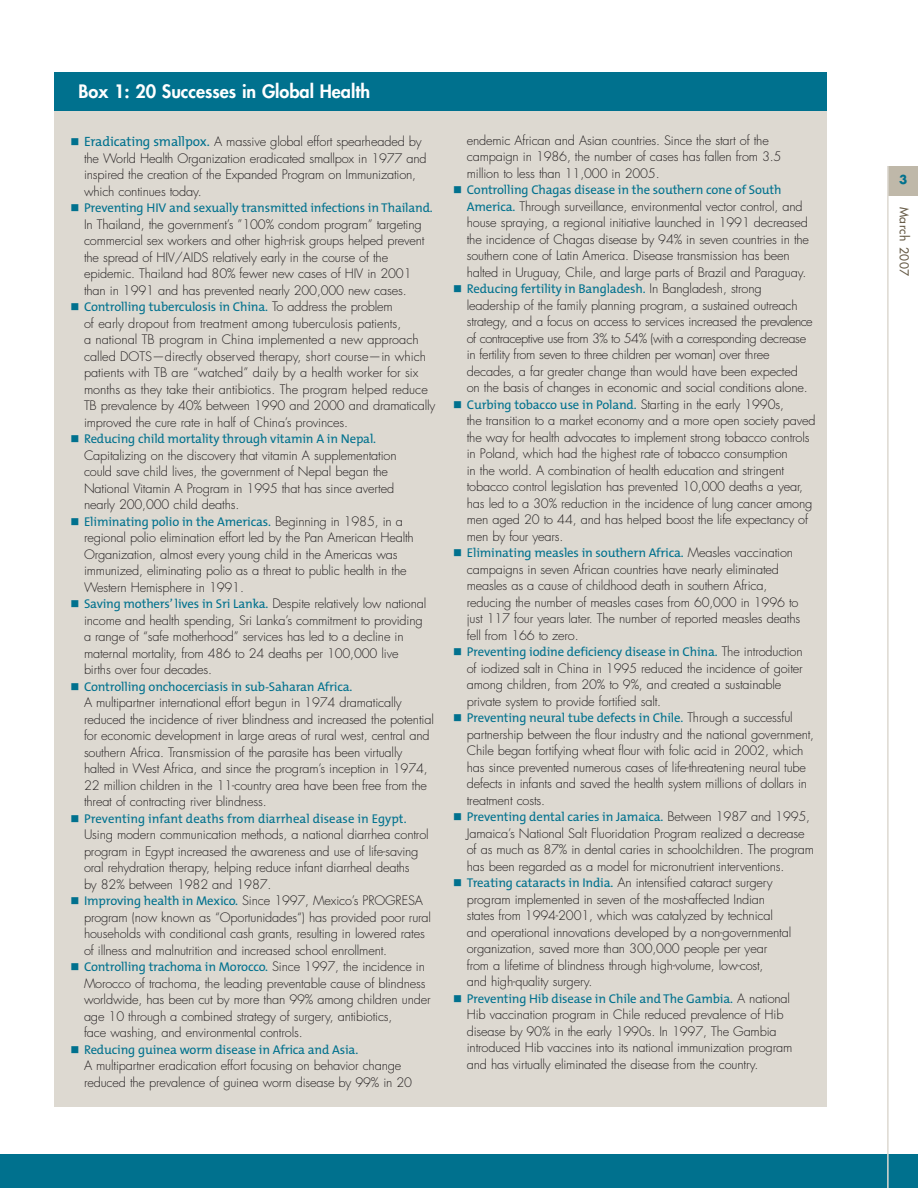
<style>
.page{position:relative;width:918px;height:1188px;background:#fff}
.page>*{position:absolute;margin:0;border:0;box-sizing:border-box;transform-origin:0 0}
.t1{font:800 18px "Futura";color:#fff}
.t2{font:300 12.75px/16.5px "Futura";letter-spacing:-.015em;color:#231f20}
.t3{font:12.75px "The Mix";letter-spacing:-.01em;color:#00718e}
.t4{font:12px "Futura";letter-spacing:.045em;color:#685d49}
.t5{font:700 12px "Futura";color:#00718e}
.s1{font-family:"The Mix";font-weight:400;font-size:13.5px;color:#00718e}
.s2{font-family:"Futura";font-weight:300;color:#231f20}
.s3{font-family:"The Mix";font-weight:400;color:#00718e}
</style>
<div class="page">
<div style="left:54px;top:106px;width:772px;height:1001px;background:#ddd9d1"></div>
<div style="left:54px;top:72px;width:772px;height:39px;background:#00718e"></div>
<div style="left:0;top:1155px;width:918px;height:33px;background:#00718e"></div>
<div style="left:888px;top:166px;width:30px;height:30px;background:#bfb8a9"></div>
<hr style="left:887px;top:164px;width:2px;height:1024px;background:#ddd9d1">
<div style="left:886px;top:159px;width:32px;height:7px;background:#fff"></div>
<h1 class="t1" style="left:79px;top:82px;width:293px">Box 1: 20 Successes in Global Health</h1>
<p class="t2" style="left:84px;top:135px;width:344px"><span class="s1">Eradicating smallpox.</span> A massive global effort spearheaded by the World Health Organization eradicated smallpox in 1977 and inspired the creation of the Expanded Program on Immunization, which continues today.</p>
<p class="t3" style="left:84px;top:203px;width:350px">Preventing HIV and sexually transmitted infections in Thailand.</p>
<p class="t2" style="left:84px;top:217px;width:342px">In Thailand, the government’s ”100% condom program” targeting commercial sex workers and other high-risk groups helped prevent the spread of HIV/AIDS relatively early in the course of the epidemic. Thailand had 80% fewer new cases of HIV in 2001 than in 1991 and has prevented nearly 200,000 new cases.</p>
<p class="t3" style="left:84px;top:302px;width:310px">Controlling tuberculosis in China. <span class="s2">To address the problem</span></p>
<p class="t2" style="left:84px;top:316px;width:353px">of early dropout from treatment among tuberculosis patients,<br>a national TB program in China implemented a new approach called DOTS—directly observed therapy, short course—in which patients with TB are “watched” daily by a health worker for six months as they take their antibiotics. The program helped reduce TB prevalence by 40% between 1990 and 2000 and dramatically improved the cure rate in half of China’s provinces.</p>
<p class="t3" style="left:84px;top:434px;width:294px">Reducing child mortality through vitamin A in Nepal.</p>
<p class="t2" style="left:84px;top:448px;width:314px">Capitalizing on the discovery that vitamin A supplementation could save child lives, the government of Nepal began the National Vitamin A Program in 1995 that has since averted nearly 200,000 child deaths.</p>
<p class="t3" style="left:84px;top:517px;width:320px">Eliminating polio in the Americas. <span class="s2">Beginning in 1985, in a</span></p>
<p class="t2" style="left:84px;top:531px;width:331px">regional polio elimination effort led by the Pan American Health Organization, almost every young child in the Americas was immunized, eliminating polio as a threat to public health in the Western Hemisphere in 1991.</p>
<p class="t3" style="left:84px;top:599px;width:344px">Saving mothers’ lives in Sri Lanka. <span class="s2">Despite relatively low national</span></p>
<p class="t2" style="left:84px;top:613px;width:340px">income and health spending, Sri Lanka’s commitment to providing a range of “safe motherhood” services has led to a decline in maternal mortality, from 486 to 24 deaths per 100,000 live births over four decades.</p>
<p class="t3" style="left:84px;top:682px;width:270px">Controlling onchocerciasis in sub-Saharan Africa.</p>
<p class="t2" style="left:84px;top:696px;width:351px">A multipartner international effort begun in 1974 dramatically reduced the incidence of river blindness and increased the potential for economic development in large areas of rural west, central and southern Africa. Transmission of the parasite has been virtually halted in West Africa, and since the program’s inception in 1974, 22 million children in the 11-country area have been free from the threat of contracting river blindness.</p>
<p class="t3" style="left:84px;top:814px;width:324px">Preventing infant deaths from diarrheal disease in Egypt.</p>
<p class="t2" style="left:84px;top:828px;width:349px">Using modern communication methods, a national diarrhea control program in Egypt increased the awareness and use of life-saving oral rehydration therapy, helping reduce infant diarrheal deaths<br>by 82% between 1982 and 1987.<br><span class="s3">Improving health in Mexico.</span> Since 1997, Mexico’s PROGRESA program (now known as “Oportunidades“) has provided poor rural households with conditional cash grants, resulting in lowered rates of illness and malnutrition and increased school enrollment.</p>
<p class="t3" style="left:84px;top:962px;width:342px">Controlling trachoma in Morocco. <span class="s2">Since 1997, the incidence in</span></p>
<p class="t2" style="left:84px;top:976px;width:348px">Morocco of trachoma, the leading preventable cause of blindness worldwide, has been cut by more than 99% among children under age 10 through a combined strategy of surgery, antibiotics,<br>face washing, and environmental controls.</p>
<p class="t3" style="left:84px;top:1045px;width:276px">Reducing guinea worm disease in Africa and Asia.</p>
<p class="t2" style="left:84px;top:1059px;width:330px">A multipartner eradication effort focusing on behavior change reduced the prevalence of guinea worm disease by 99% in 20</p>
<p class="t2" style="left:467px;top:133px;width:316px">endemic African and Asian countries. Since the start of the campaign in 1986, the number of cases has fallen from 3.5 million to less than 11,000 in 2005.</p>
<p class="t3" style="left:467px;top:185px;width:316px">Controlling Chagas disease in the southern cone of South</p>
<p class="t2" style="left:467px;top:199px;width:344px"><span class="s3">America.</span> Through surveillance, environmental vector control, and house spraying, a regional initiative launched in 1991 decreased the incidence of Chagas disease by 94% in seven countries in the southern cone of Latin America. Disease transmission has been halted in Uruguay, Chile, and large parts of Brazil and Paraguay.</p>
<p class="t3" style="left:467px;top:284px;width:296px">Reducing fertility in Bangladesh. <span class="s2">In Bangladesh, strong</span></p>
<p class="t2" style="left:467px;top:298px;width:348px">leadership of the family planning program, a sustained outreach strategy, and a focus on access to services increased the prevalence of contraceptive use from 3% to 54% (with a corresponding decrease in fertility from seven to three children per woman) over three decades, a far greater change than would have been expected on the basis of changes in economic and social conditions alone.</p>
<p class="t3" style="left:467px;top:400px;width:319px">Curbing tobacco use in Poland. <span class="s2">Starting in the early 1990s,</span></p>
<p class="t2" style="left:467px;top:413px;width:350px">the transition to a market economy and a more open society paved the way for health advocates to implement strong tobacco controls in Poland, which had the highest rate of tobacco consumption<br>in the world. A combination of health education and stringent tobacco control legislation has prevented 10,000 deaths a year, has led to a 30% reduction in the incidence of lung cancer among men aged 20 to 44, and has helped boost the life expectancy of men by four years.</p>
<p class="t3" style="left:467px;top:548px;width:328px">Eliminating measles in southern Africa. <span class="s2">Measles vaccination</span></p>
<p class="t2" style="left:467px;top:562px;width:335px">campaigns in seven African countries have nearly eliminated measles as a cause of childhood death in southern Africa, reducing the number of measles cases from 60,000 in 1996 to just 117 four years later. The number of reported measles deaths fell from 166 to zero.</p>
<p class="t3" style="left:467px;top:647px;width:337px">Preventing iodine deficiency disease in China. <span class="s2">The introduction</span></p>
<p class="t2" style="left:467px;top:661px;width:338px">of iodized salt in China in 1995 reduced the incidence of goiter among children, from 20% to 9%, and created a sustainable private system to provide fortified salt.</p>
<p class="t3" style="left:467px;top:713px;width:328px">Preventing neural tube defects in Chile. <span class="s2">Through a successful</span></p>
<p class="t2" style="left:467px;top:727px;width:349px">partnership between the flour industry and the national government, Chile began fortifying wheat flour with folic acid in 2002, which has since prevented numerous cases of life-threatening neural tube defects in infants and saved the health system millions of dollars in treatment costs.</p>
<p class="t3" style="left:467px;top:812px;width:345px">Preventing dental caries in Jamaica. <span class="s2">Between 1987 and 1995,</span></p>
<p class="t2" style="left:467px;top:826px;width:349px">Jamaica’s National Salt Fluoridation Program realized a decrease of as much as 87% in dental caries in schoolchildren. The program has been regarded as a model for micronutrient interventions.<br><span class="s3">Treating cataracts in India.</span> An intensified cataract surgery program implemented in seven of the most-affected Indian<br>states from 1994-2001, which was catalyzed by technical<br>and operational innovations developed by a non-governmental organization, saved more than 300,000 people per year<br>from a lifetime of blindness through high-volume, low-cost,<br>and high-quality surgery.</p>
<p class="t3" style="left:467px;top:994px;width:325px">Preventing Hib disease in Chile and The Gambia. <span class="s2">A national</span></p>
<p class="t2" style="left:467px;top:1007px;width:327px">Hib vaccination program in Chile reduced prevalence of Hib disease by 90% in the early 1990s. In 1997, The Gambia introduced Hib vaccines into its national immunization program and has virtually eliminated the disease from the country.</p>
<p class="t5" style="left:899px;top:174px;width:10px">3</p>
<p class="t4" style="left:910px;top:207px;width:71px;rotate:90deg">March 2007</p>
</div>
